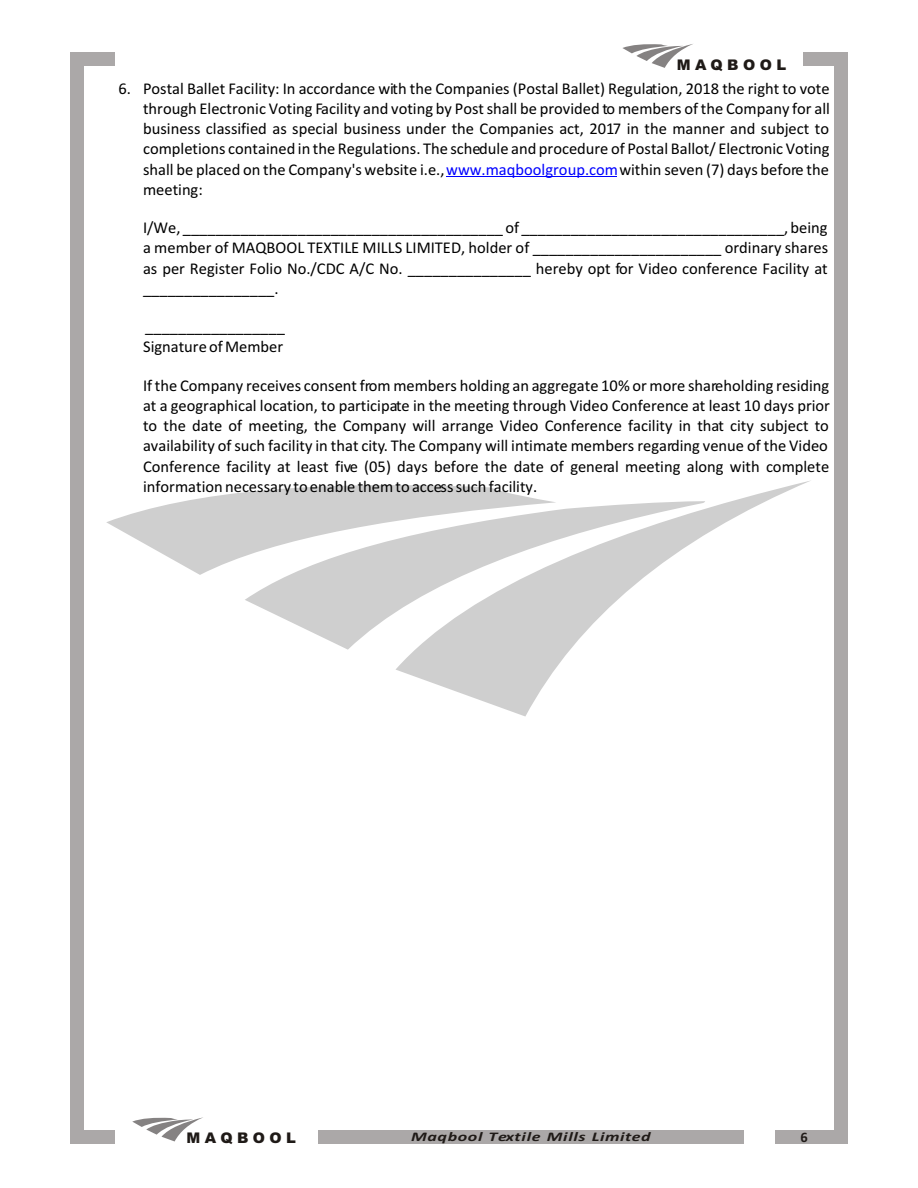
<style>
.page{position:relative;width:918px;height:1188px;background:#fff}
.page>*{position:absolute;margin:0;border:0;box-sizing:border-box;transform-origin:0 0}
.t1{font:16.5px/20.1px "Calibri";color:#000;text-align:justify}
.t2{font:900 14.7px "Arial";letter-spacing:.3em;color:#1f1a17}
.t3{font:700 14.4px "Calibri";color:#1f1a17}
.t4{font:italic 700 13.2px "Calibri";letter-spacing:.035em;color:#1f1a17;scale:1.36 1}
.s1{color:#00f}
</style>
<div class="page">
<div style="left:319px;top:1130px;width:425px;height:14px;background:#aba8a8"></div>
<div style="left:775px;top:1130px;width:73px;height:14px;background:#aba8a8"></div>
<div style="left:803px;top:53px;width:45px;height:13px;background:#aba8a8"></div>
<svg style="left:622px;top:44px;width:71px;height:24px"></svg>
<div style="left:835px;top:53px;width:13px;height:1091px;background:#aba8a8"></div>
<div style="left:70px;top:1130px;width:45px;height:14px;background:#aba8a8"></div>
<svg style="left:132px;top:1117px;width:71px;height:24px"></svg>
<div style="left:70px;top:53px;width:13px;height:1091px;background:#aba8a8"></div>
<div style="left:70px;top:53px;width:45px;height:13px;background:#aba8a8"></div>
<svg style="left:106px;top:480px;width:705px;height:237px"></svg>
<hr style="left:446px;top:176px;width:171px;height:1px;background:#00f">
<p class="t2" style="left:677px;top:59px;width:111px">MAQBOOL</p>
<p class="t1" style="left:143px;top:80px;width:688px;text-indent:-25px">6. Postal Ballet Facility: In accordance with the Companies (Postal Ballet) Regulation, 2018 the right to vote through Electronic Voting Facility and voting by Post shall be provided to members of the Company for all business classified as special business under the Companies act, 2017 in the manner and subject to completions contained in the Regulations. The schedule and procedure of Postal Ballot/ Electronic Voting shall be placed on the Company's website i.e.,<span class="s1">www.maqboolgroup.com</span>within seven (7) days before the meeting:</p>
<p class="t1" style="left:143px;top:219px;width:687px">I/We, _______________________________________ of ________________________________, being a member of MAQBOOL TEXTILE MILLS LIMITED, holder of _______________________ ordinary shares as per Register Folio No./CDC A/C No. _______________ hereby opt for Video conference Facility at ________________.</p>
<p class="t1" style="left:143px;top:318px;width:143px">_________________<br>Signature of Member</p>
<p class="t1" style="left:143px;top:377px;width:688px;text-align:left">If the Company receives consent from members holding an aggregate 10% or more shareholding residing at a geographical location, to participate in the meeting through Video Conference at least 10 days prior to the date of meeting, the Company will arrange Video Conference facility in that city subject to availability of such facility in that city. The Company will intimate members regarding venue of the Video Conference facility at least five (05) days before the date of general meeting along with complete information necessary to enable them to access such facility.</p>
<p class="t4" style="left:411px;top:1131px;width:178px">Maqbool Textile Mills Limited</p>
<p class="t2" style="left:187px;top:1133px;width:111px">MAQBOOL</p>
<p class="t3" style="left:800px;top:1131px;width:9px">6</p>
</div>
